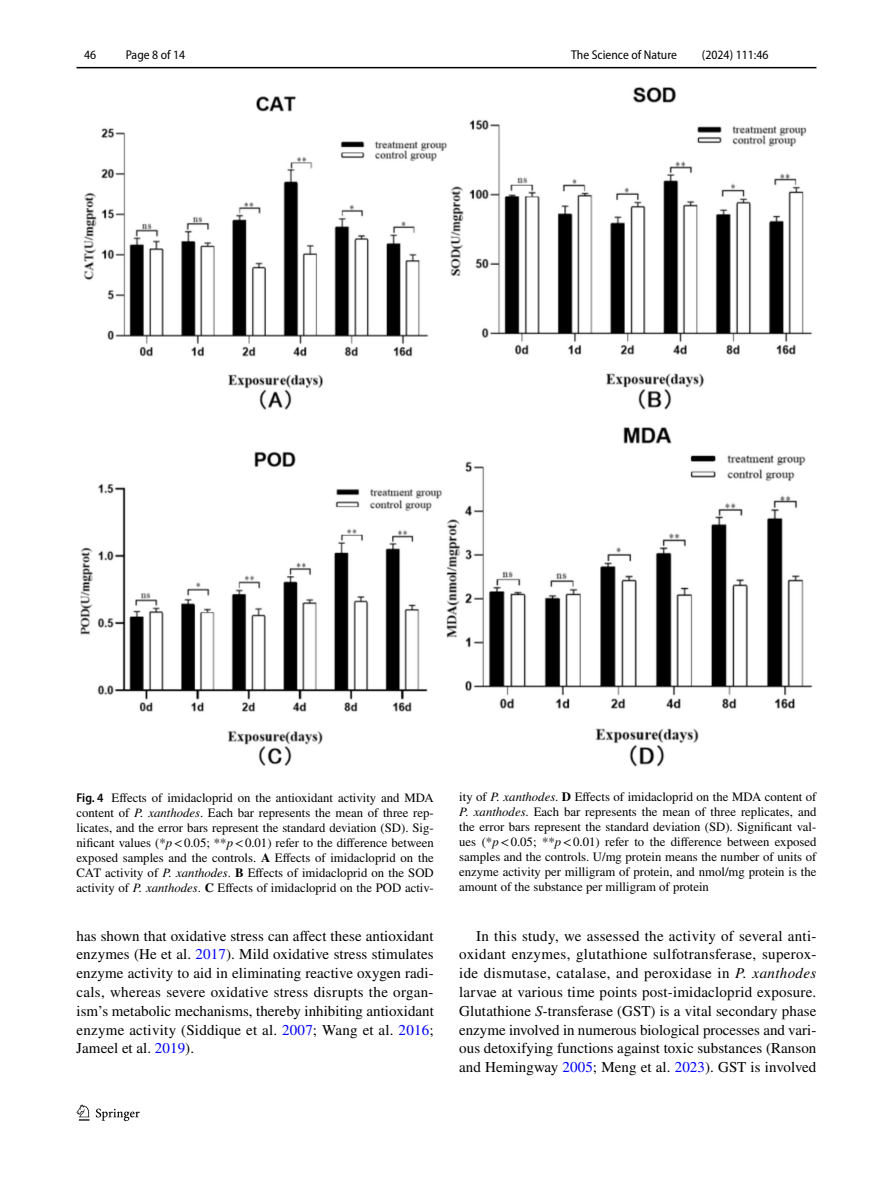
<style>
.page{position:relative;width:893px;height:1187px;background:#fff}
.page>*{position:absolute;margin:0;border:0;box-sizing:border-box;transform-origin:0 0}
.t1{font:15px/18.8px "STIX";letter-spacing:.005em;color:#000;text-align:justify}
.t2{font:12.75px/15px "STIX";color:#000;text-align:justify}
.t3{font:semi-condensed 12.75px "Myriad Pro";color:#000}
.s1{font-family:"Myriad Pro";font-weight:600;font-stretch:semi-condensed}
.s2{font-style:italic}
.s3{font-weight:700}
.s4{color:#00f}
</style>
<div class="page">
<hr style="left:77px;top:67px;width:739px;height:1px;background:#000">
<svg style="left:77px;top:1104px;width:12px;height:16px"></svg>
<svg style="left:96px;top:1108px;width:44px;height:12px"></svg>
<img style="left:81px;top:87px;width:731px;height:679px">
<p class="t3" style="left:84px;top:48px;width:14px">46</p>
<p class="t3" style="left:126px;top:48px;width:61px">Page 8 of 14</p>
<p class="t3" style="left:571px;top:48px;width:107px">The Science of Nature</p>
<p class="t3" style="left:702px;top:48px;width:68px">(2024) 111:46</p>
<p class="t2" style="left:77px;top:790px;width:359px"><span class="s1">Fig. 4</span> Effects of imidacloprid on the antioxidant activity and MDA content of <span class="s2">P. xanthodes</span>. Each bar represents the mean of three rep&shy;licates, and the error bars represent the standard deviation (SD). Sig&shy;nificant values (*<span class="s2">p</span>&lt;0.05; **<span class="s2">p</span>&lt;0.01) refer to the difference between exposed samples and the controls. <span class="s3">A</span> Effects of imidacloprid on the CAT activity of <span class="s2">P. xanthodes</span>. <span class="s3">B</span> Effects of imidacloprid on the SOD activity of <span class="s2">P. xanthodes</span>. <span class="s3">C</span> Effects of imidacloprid on the POD activ-</p>
<p class="t2" style="left:459px;top:790px;width:359px">ity of <span class="s2">P. xanthodes</span>. <span class="s3">D</span> Effects of imidacloprid on the MDA content of <span class="s2">P. xanthodes</span>. Each bar represents the mean of three replicates, and the error bars represent the standard deviation (SD). Significant val&shy;ues (*<span class="s2">p</span>&lt;0.05; **<span class="s2">p</span>&lt;0.01) refer to the difference between exposed samples and the controls. U/mg protein means the number of units of enzyme activity per milligram of protein, and nmol/mg protein is the amount of the substance per milligram of protein</p>
<p class="t1" style="left:77px;top:927px;width:359px">has shown that oxidative stress can affect these antioxidant enzymes (He et al. <span class="s4">2017</span>). Mild oxidative stress stimulates enzyme activity to aid in eliminating reactive oxygen radi&shy;cals, whereas severe oxidative stress disrupts the organ&shy;ism’s metabolic mechanisms, thereby inhibiting antioxidant enzyme activity (Siddique et al. <span class="s4">2007</span>; Wang et al. <span class="s4">2016</span>; Jameel et al. <span class="s4">2019</span>).</p>
<p class="t1" style="left:459px;top:927px;width:359px;text-indent:17px">In this study, we assessed the activity of several anti&shy;oxidant enzymes, glutathione sulfotransferase, superox&shy;ide dismutase, catalase, and peroxidase in <span class="s2">P. xanthodes </span>larvae at various time points post-imidacloprid exposure.<br>Glutathione <span class="s2">S</span>-transferase (GST) is a vital secondary phase enzyme involved in numerous biological processes and vari&shy;ous detoxifying functions against toxic substances (Ranson and Hemingway <span class="s4">2005</span>; Meng et al. <span class="s4">2023</span>). GST is involved</p>
</div>
